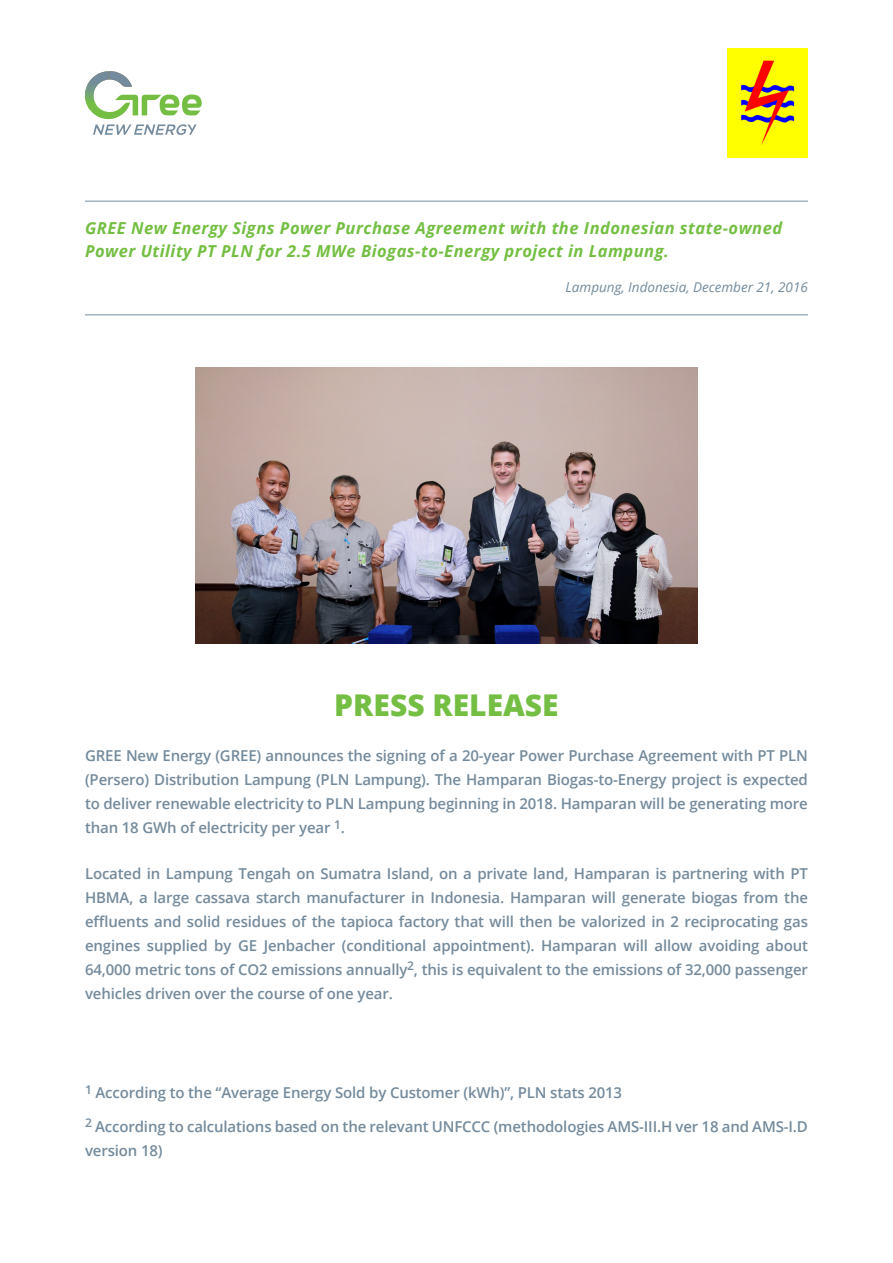
<style>
.page{position:relative;width:893px;height:1263px;background:#fff}
.page>*{position:absolute;margin:0;border:0;box-sizing:border-box;transform-origin:0 0}
.t1{font:800 30px "Open Sans";color:#74bf43}
.t2{font:italic 700 16.5px/22.5px "Open Sans";letter-spacing:.03em;color:#74bf43}
.t3{font:600 15px/24px "Open Sans";letter-spacing:-.01em;color:#748b9d;text-align:justify}
.t4{font:italic 13.5px "Open Sans";color:#748b9d}
</style>
<div class="page">
<svg style="left:85px;top:71px;width:117px;height:64px"></svg>
<hr style="left:85px;top:201px;width:723px;height:1px;background:#748b9d">
<hr style="left:85px;top:315px;width:723px;height:1px;background:#748b9d">
<img style="left:727px;top:49px;width:81px;height:108px">
<img style="left:195px;top:368px;width:503px;height:275px">
<p class="t2" style="left:85px;top:216px;width:699px">GREE New Energy Signs Power Purchase Agreement with the Indonesian state-owned<br>Power Utility PT PLN for 2.5 MWe Biogas-to-Energy project in Lampung.</p>
<p class="t4" style="left:565px;top:278px;width:244px">Lampung, Indonesia, December 21, 2016</p>
<p class="t1" style="left:334px;top:682px;width:226px">PRESS RELEASE</p>
<p class="t3" style="left:85px;top:744px;width:724px">GREE New Energy (GREE) announces the signing of a 20-year Power Purchase Agreement with PT PLN (Persero) Distribution Lampung (PLN Lampung). The Hamparan Biogas-to-Energy project is expected to deliver renewable electricity to PLN Lampung beginning in 2018. Hamparan will be generating more than 18 GWh of electricity per year <sup>1</sup>.</p>
<p class="t3" style="left:85px;top:861px;width:724px">Located in Lampung Tengah on Sumatra Island, on a private land, Hamparan is partnering with PT HBMA, a large cassava starch manufacturer in Indonesia. Hamparan will generate biogas from the effluents and solid residues of the tapioca factory that will then be valorized in 2 reciprocating gas engines supplied by GE Jenbacher (conditional appointment). Hamparan will allow avoiding about 64,000 metric tons of CO2 emissions annually<sup>2</sup>, this is equivalent to the emissions of 32,000 passenger vehicles driven over the course of one year.</p>
<p class="t3" style="left:85px;top:1081px;width:539px"><sup>1</sup> According to the “Average Energy Sold by Customer (kWh)”, PLN stats 2013</p>
<p class="t3" style="left:85px;top:1114px;width:724px"><sup>2</sup> According to calculations based on the relevant UNFCCC (methodologies AMS-III.H ver 18 and AMS-I.D version 18)</p>
</div>
